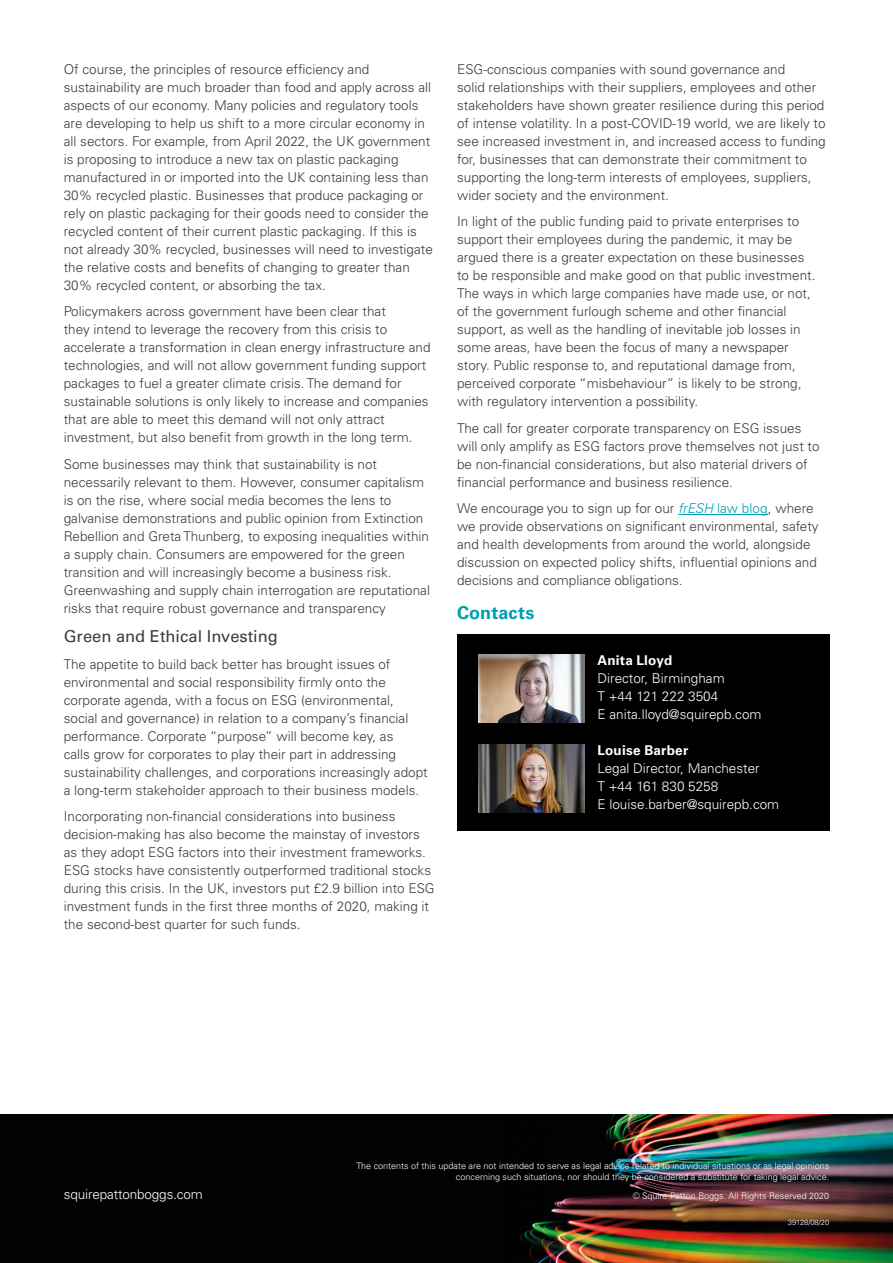
<style>
.page{position:relative;width:893px;height:1263px;background:#fff}
.page>*{position:absolute;margin:0;border:0;box-sizing:border-box;transform-origin:0 0}
.t1{font:700 18px "Univers LTCYR 65";letter-spacing:.01em;color:#009db1}
.t2{font:16.5px "Univers LTCYR 55 Roman";color:#3c3c3b}
.t3{font:300 13.5px/18px "Univers LTCYR 45";color:#3c3c3b}
.t4{font:300 13.5px/18px "Univers LTCYR 45";color:#fff}
.t5{font:700 13.5px "Univers LTCYR 65";letter-spacing:.015em;color:#fff}
.t6{font:300 9px/10.8px "Univers LTCYR 45";color:#fff;text-align:right}
.t7{font:300 7.5px "Univers LTCYR 45";color:#fff}
.s1{font-style:italic;color:#009db1}
.s2{color:#009db1}
</style>
<div class="page">
<img style="left:0;top:1114px;width:893px;height:149px">
<hr style="left:678px;top:514px;width:90px;height:1px;background:#009db1">
<div style="left:457px;top:634px;width:372px;height:196px;background:#000"></div>
<img style="left:478px;top:655px;width:107px;height:68px">
<img style="left:478px;top:744px;width:107px;height:68px">
<p class="t3" style="left:64px;top:59px;width:371px">Of course, the principles of resource efficiency and sustainability are much broader than food and apply across all aspects of our economy. Many policies and regulatory tools are developing to help us shift to a more circular economy in all sectors. For example, from April 2022, the UK government is proposing to introduce a new tax on plastic packaging manufactured in or imported into the UK containing less than 30% recycled plastic. Businesses that produce packaging or rely on plastic packaging for their goods need to consider the recycled content of their current plastic packaging. If this is not already 30% recycled, businesses will need to investigate the relative costs and benefits of changing to greater than 30% recycled content, or absorbing the tax.</p>
<p class="t3" style="left:64px;top:302px;width:368px">Policymakers across government have been clear that<br>they intend to leverage the recovery from this crisis to accelerate a transformation in clean energy infrastructure and technologies, and will not allow government funding support packages to fuel a greater climate crisis. The demand for sustainable solutions is only likely to increase and companies that are able to meet this demand will not only attract investment, but also benefit from growth in the long term.</p>
<p class="t3" style="left:64px;top:454px;width:368px">Some businesses may think that sustainability is not necessarily relevant to them. However, consumer capitalism is on the rise, where social media becomes the lens to galvanise demonstrations and public opinion from Extinction Rebellion and Greta Thunberg, to exposing inequalities within a supply chain. Consumers are empowered for the green transition and will increasingly become a business risk.<br>Greenwashing and supply chain interrogation are reputational risks that require robust governance and transparency</p>
<p class="t2" style="left:64px;top:625px;width:216px">Green and Ethical Investing</p>
<p class="t3" style="left:64px;top:654px;width:365px">The appetite to build back better has brought issues of environmental and social responsibility firmly onto the corporate agenda, with a focus on ESG (environmental, social and governance) in relation to a company’s financial performance. Corporate “purpose” will become key, as<br>calls grow for corporates to play their part in addressing sustainability challenges, and corporations increasingly adopt a long-term stakeholder approach to their business models.</p>
<p class="t3" style="left:64px;top:807px;width:372px">Incorporating non-financial considerations into business decision-making has also become the mainstay of investors as they adopt ESG factors into their investment frameworks.<br>ESG stocks have consistently outperformed traditional stocks during this crisis. In the UK, investors put £2.9 billion into ESG investment funds in the first three months of 2020, making it the second-best quarter for such funds.</p>
<p class="t3" style="left:457px;top:59px;width:370px">ESG-conscious companies with sound governance and<br>solid relationships with their suppliers, employees and other stakeholders have shown greater resilience during this period of intense volatility. In a post-COVID-19 world, we are likely to see increased investment in, and increased access to funding for, businesses that can demonstrate their commitment to supporting the long-term interests of employees, suppliers, wider society and the environment.</p>
<p class="t3" style="left:457px;top:212px;width:360px">In light of the public funding paid to private enterprises to support their employees during the pandemic, it may be argued there is a greater expectation on these businesses to be responsible and make good on that public investment.<br>The ways in which large companies have made use, or not, of the government furlough scheme and other financial support, as well as the handling of inevitable job losses in some areas, have been the focus of many a newspaper story. Public response to, and reputational damage from, perceived corporate “misbehaviour” is likely to be strong, with regulatory intervention a possibility.</p>
<p class="t3" style="left:457px;top:418px;width:364px">The call for greater corporate transparency on ESG issues will only amplify as ESG factors prove themselves not just to be non-financial considerations, but also material drivers of financial performance and business resilience.</p>
<p class="t3" style="left:457px;top:499px;width:363px">We encourage you to sign up for our <span class="s1">frESH</span> <span class="s2">law blog</span>, where we provide observations on significant environmental, safety and health developments from around the world, alongside discussion on expected policy shifts, influential opinions and decisions and compliance obligations.</p>
<h1 class="t1" style="left:457px;top:600px;width:79px">Contacts</h1>
<p class="t5" style="left:597px;top:651px;width:76px">Anita Lloyd</p>
<p class="t4" style="left:597px;top:669px;width:166px">Director, Birmingham<br>T +44 121 222 3504<br>E anita.lloyd@squirepb.com</p>
<p class="t5" style="left:597px;top:741px;width:92px">Louise Barber</p>
<p class="t4" style="left:597px;top:759px;width:183px">Legal Director, Manchester<br>T +44 161 830 5258<br>E louise.barber@squirepb.com</p>
<p class="t6" style="left:356px;top:1160px;width:474px">The contents of this update are not intended to serve as legal advice related to individual situations or as legal opinions concerning such situations, nor should they be considered a substitute for taking legal advice.</p>
<p class="t4" style="left:64px;top:1185px;width:141px">squirepattonboggs.com</p>
<p class="t6" style="left:633px;top:1190px;width:198px">© Squire Patton Boggs. All Rights Reserved 2020</p>
<p class="t7" style="left:788px;top:1217px;width:43px">39128/08/20</p>
</div>
